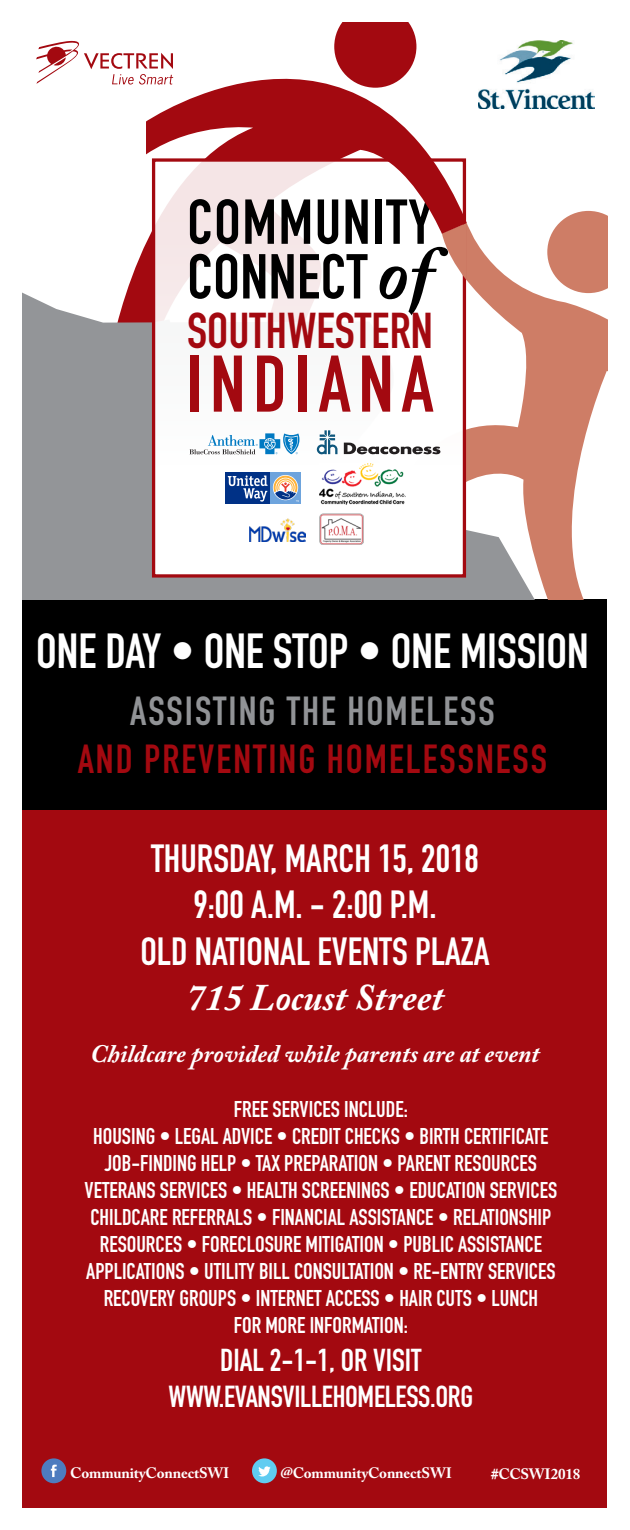
<style>
.page{position:relative;width:630px;height:1530px;background:#fff}
.page>*{position:absolute;margin:0;border:0;box-sizing:border-box;transform-origin:0 0}
.t1{font:78.75px "DIN Engschrift Std";letter-spacing:.1em;color:#a30910}
.t2{font:62.25px/54.8px "DIN Engschrift Std";letter-spacing:.025em;color:#000}
.t3{font:49.5px "DIN Engschrift Std";color:#a30910}
.t4{font:48.5px "DIN Engschrift Std";color:#fff}
.t5{font:40px "DIN Engschrift Std";letter-spacing:.05em;color:#a30910}
.t6{font:40px "DIN Engschrift Std";letter-spacing:.05em;color:#919396}
.t7{font:38.75px "DIN Engschrift Std";color:#fff}
.t8{font:italic 700 37.5px "Adobe Caslon Pro";color:#fff}
.t9{font:31.25px "DIN Engschrift Std";color:#fff}
.t10{font:30px "DIN Engschrift Std";letter-spacing:-.01em;color:#fff}
.t11{font:italic 700 25px "Adobe Caslon Pro";color:#fff}
.t12{font:22.5px/27px "DIN Engschrift Std";color:#fff;text-align:center}
.t13{font:700 15px "Adobe Caslon Pro";letter-spacing:-.01em;color:#fff}
.s1{font-family:"Adobe Caslon Pro";font-weight:700;font-style:italic;font-size:75px}
</style>
<div class="page">
<svg style="left:36px;top:40px;width:73px;height:44px"></svg>
<div style="left:22px;top:718px;width:586px;height:790px;background:#a30910"></div>
<div style="left:22px;top:600px;width:586px;height:210px;background:#000"></div>
<svg style="left:111px;top:41px;width:320px;height:129px"></svg>
<svg style="left:22px;top:170px;width:359px;height:430px;fill:#939598"></svg>
<svg style="left:334px;top:22px;width:82px;height:66px;background:#b13036"></svg>
<svg style="left:559px;top:211px;width:49px;height:12px"></svg>
<svg style="left:381px;top:223px;width:227px;height:377px"></svg>
<svg style="left:156px;top:162px;width:306px;height:412px"></svg>
<div style="left:152px;top:158px;width:314px;height:420px;border:3px solid #a30910"></div>
<svg style="left:316px;top:430px;width:22px;height:25px"></svg>
<svg style="left:344px;top:443px;width:97px;height:12px"></svg>
<img style="left:249px;top:518px;width:56px;height:23px">
<img style="left:320px;top:514px;width:44px;height:31px">
<div style="left:270px;top:472px;width:31px;height:32px;background:#6ea4dd"></div>
<svg style="left:273px;top:475px;width:25px;height:25px"></svg>
<div style="left:226px;top:472px;width:44px;height:32px;background:#003186"></div>
<svg style="left:274px;top:476px;width:25px;height:26px"></svg>
<svg style="left:228px;top:475px;width:40px;height:27px"></svg>
<svg style="left:190px;top:433px;width:109px;height:21px"></svg>
<img style="left:320px;top:464px;width:86px;height:40px">
<svg style="left:385px;top:305px;width:36px;height:51px"></svg>
<svg style="left:384px;top:159px;width:83px;height:121px"></svg>
<img style="left:478px;top:41px;width:117px;height:67px">
<div style="left:41px;top:1458px;width:25px;height:25px;background:#4e7cbf;border-radius:50%"></div>
<svg style="left:51px;top:1465px;width:6px;height:12px"></svg>
<div style="left:252px;top:1458px;width:25px;height:25px;background:#60ccf1;border-radius:50%"></div>
<svg style="left:258px;top:1466px;width:13px;height:11px"></svg>
<p class="t2" style="left:187px;top:195px;width:247px">COMMUNITY<br>CONNECT <span class="s1">of</span></p>
<p class="t3" style="left:187px;top:302px;width:247px">SOUTHWESTERN</p>
<p class="t1" style="left:186px;top:338px;width:249px">INDIANA</p>
<p class="t4" style="left:36px;top:622px;width:554px">ONE DAY • ONE STOP • ONE MISSION</p>
<p class="t6" style="left:130px;top:688px;width:366px">ASSISTING THE HOMELESS</p>
<p class="t5" style="left:78px;top:736px;width:471px">AND PREVENTING HOMELESSNESS</p>
<p class="t7" style="left:151px;top:835px;width:329px">THURSDAY, MARCH 15, 2018</p>
<p class="t7" style="left:193px;top:882px;width:245px">9:00 A.M. - 2:00 P.M.</p>
<p class="t7" style="left:140px;top:928px;width:351px">OLD NATIONAL EVENTS PLAZA</p>
<p class="t8" style="left:187px;top:975px;width:258px">715 Locust Street</p>
<p class="t11" style="left:91px;top:1039px;width:450px">Childcare provided while parents are at event</p>
<p class="t12" style="left:234px;top:1096px;width:176px">FREE SERVICES INCLUDE:</p>
<p class="t12" style="left:93px;top:1123px;width:457px">HOUSING • LEGAL ADVICE • CREDIT CHECKS • BIRTH CERTIFICATE<br>JOB-FINDING HELP • TAX PREPARATION • PARENT RESOURCES</p>
<p class="t12" style="left:85px;top:1177px;width:474px">VETERANS SERVICES • HEALTH SCREENINGS • EDUCATION SERVICES CHILDCARE REFERRALS • FINANCIAL ASSISTANCE • RELATIONSHIP RESOURCES • FORECLOSURE MITIGATION • PUBLIC ASSISTANCE APPLICATIONS • UTILITY BILL CONSULTATION • RE-ENTRY SERVICES RECOVERY GROUPS • INTERNET ACCESS • HAIR CUTS • LUNCH</p>
<p class="t12" style="left:234px;top:1312px;width:176px">FOR MORE INFORMATION:</p>
<p class="t9" style="left:220px;top:1342px;width:203px">DIAL 2-1-1, OR VISIT</p>
<p class="t10" style="left:169px;top:1379px;width:306px">WWW.EVANSVILLEHOMELESS.ORG</p>
<p class="t13" style="left:70px;top:1464px;width:161px">CommunityConnectSWI</p>
<p class="t13" style="left:281px;top:1464px;width:172px">@CommunityConnectSWI</p>
<p class="t13" style="left:491px;top:1465px;width:90px">#CCSWI2018</p>
</div>
